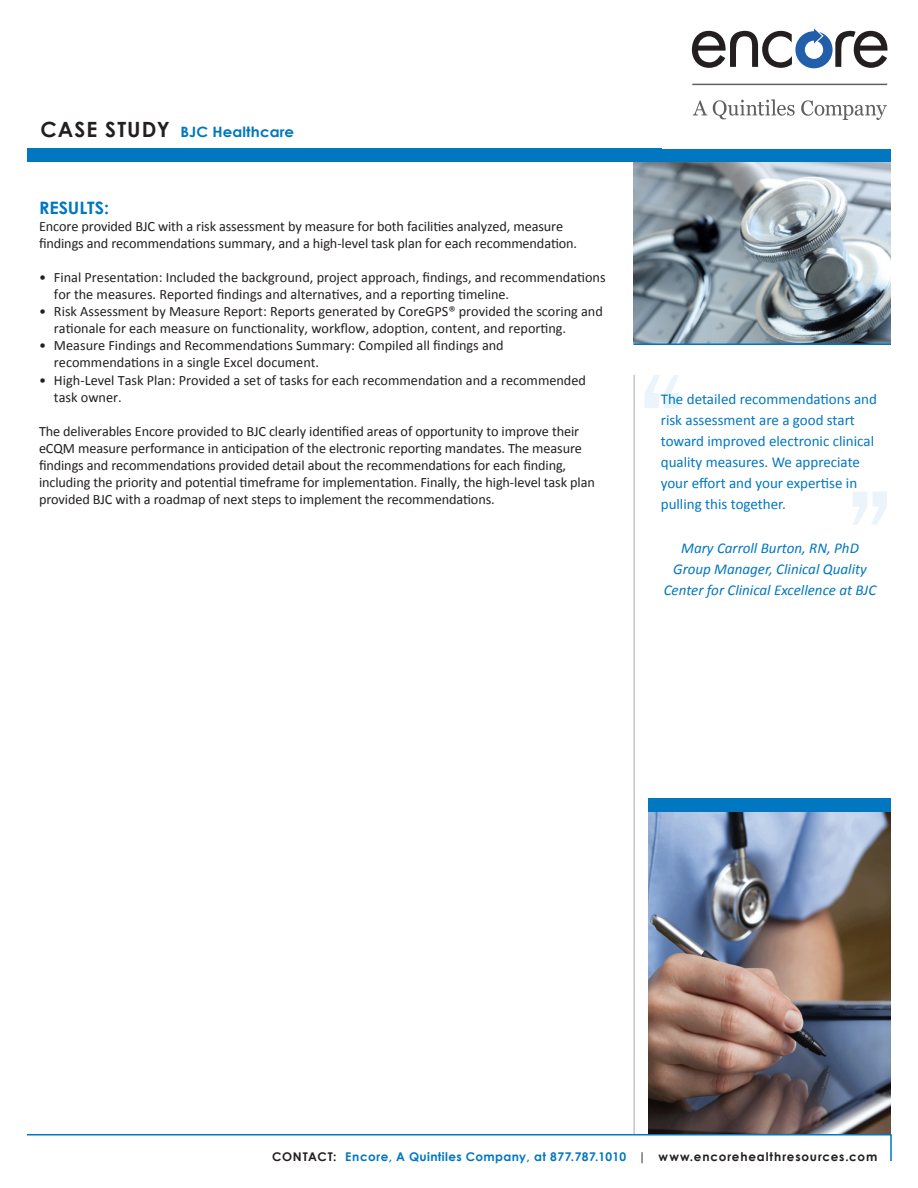
<style>
.page{position:relative;width:918px;height:1188px;background:#fff}
.page>*{position:absolute;margin:0;border:0;box-sizing:border-box;transform-origin:0 0}
.t1{font:700 17.1px "Century Gothic";letter-spacing:-.005em;color:#0077c0;scale:1.05 1}
.t2{font:15px/21px "Calibri";color:#0077c0}
.t3{font:italic 15px/21px "Calibri";color:#0077c0;text-align:center}
.t4{font:14.25px/17.1px "Calibri";letter-spacing:-.01em;color:#231f20}
.t5{font:700 14.25px "Century Gothic";letter-spacing:.005em;color:#0077c0;scale:1.05 1}
.t6{font:700 12px "Century Gothic";letter-spacing:.05em;color:#0077c0}
.s1{font-size:21px;color:#231f20}
.s2{color:#231f20}
.s3{font-weight:400;color:#231f20}
</style>
<div class="page">
<svg style="left:644px;top:375px;width:35px;height:33px"></svg>
<svg style="left:853px;top:492px;width:34px;height:33px"></svg>
<img style="left:634px;top:162px;width:257px;height:182px">
<hr style="left:634px;top:344px;width:257px;height:1px;background:#0077c0">
<hr style="left:634px;top:375px;width:1px;height:759px;background:#a8a9ad">
<img style="left:648px;top:812px;width:243px;height:321px">
<div style="left:648px;top:798px;width:243px;height:14px;background:#0077c0"></div>
<div style="left:27px;top:148px;width:864px;height:14px;background:#0077c0"></div>
<hr style="left:692px;top:84px;width:195px;height:1px;background:#5f5f62">
<svg style="left:692px;top:29px;width:196px;height:39px"></svg>
<svg style="left:693px;top:100px;width:14px;height:15px"></svg>
<svg style="left:713px;top:99px;width:82px;height:20px"></svg>
<svg style="left:801px;top:100px;width:86px;height:20px"></svg>
<svg style="left:27px;top:1133px;width:865px;height:28px"></svg>
<p class="t5" style="left:40px;top:123px;width:243px"><span class="s1">CASE STUDY</span> BJC Healthcare</p>
<p class="t1" style="left:39px;top:197px;width:68px">RESULTS:</p>
<p class="t4" style="left:39px;top:217px;width:540px">Encore provided BJC with a risk assessment by measure for both facilities analyzed, measure findings and recommendations summary, and a high-level task plan for each recommendation.</p>
<p class="t4" style="left:54px;top:269px;width:553px;text-indent:-15px">• Final Presentation: Included the background, project approach, findings, and recommendations for the measures. Reported findings and alternatives, and a reporting timeline.</p>
<p class="t4" style="left:54px;top:303px;width:550px;text-indent:-15px">• Risk Assessment by Measure Report: Reports generated by CoreGPS® provided the scoring and rationale for each measure on functionality, workflow, adoption, content, and reporting.</p>
<p class="t4" style="left:54px;top:337px;width:451px;text-indent:-15px">• Measure Findings and Recommendations Summary: Compiled all findings and recommendations in a single Excel document.</p>
<p class="t4" style="left:54px;top:371px;width:534px;text-indent:-15px">• High-Level Task Plan: Provided a set of tasks for each recommendation and a recommended task owner.</p>
<p class="t4" style="left:39px;top:423px;width:557px">The deliverables Encore provided to BJC clearly identified areas of opportunity to improve their eCQM measure performance in anticipation of the electronic reporting mandates. The measure findings and recommendations provided detail about the recommendations for each finding, including the priority and potential timeframe for implementation. Finally, the high-level task plan provided BJC with a roadmap of next steps to implement the recommendations.</p>
<p class="t2" style="left:661px;top:389px;width:218px">The detailed recommendations and risk assessment are a good start toward improved electronic clinical quality measures. We appreciate your effort and your expertise in pulling this together.</p>
<p class="t3" style="left:664px;top:537px;width:214px">Mary Carroll Burton, RN, PhD<br>Group Manager, Clinical Quality<br>Center for Clinical Excellence at BJC</p>
<p class="t6" style="left:272px;top:1149px;width:607px"><span class="s2">CONTACT:</span> Encore, A Quintiles Company, at 877.787.1010 <span class="s3">|</span> <span class="s2">www.encorehealthresources.com</span></p>
</div>
